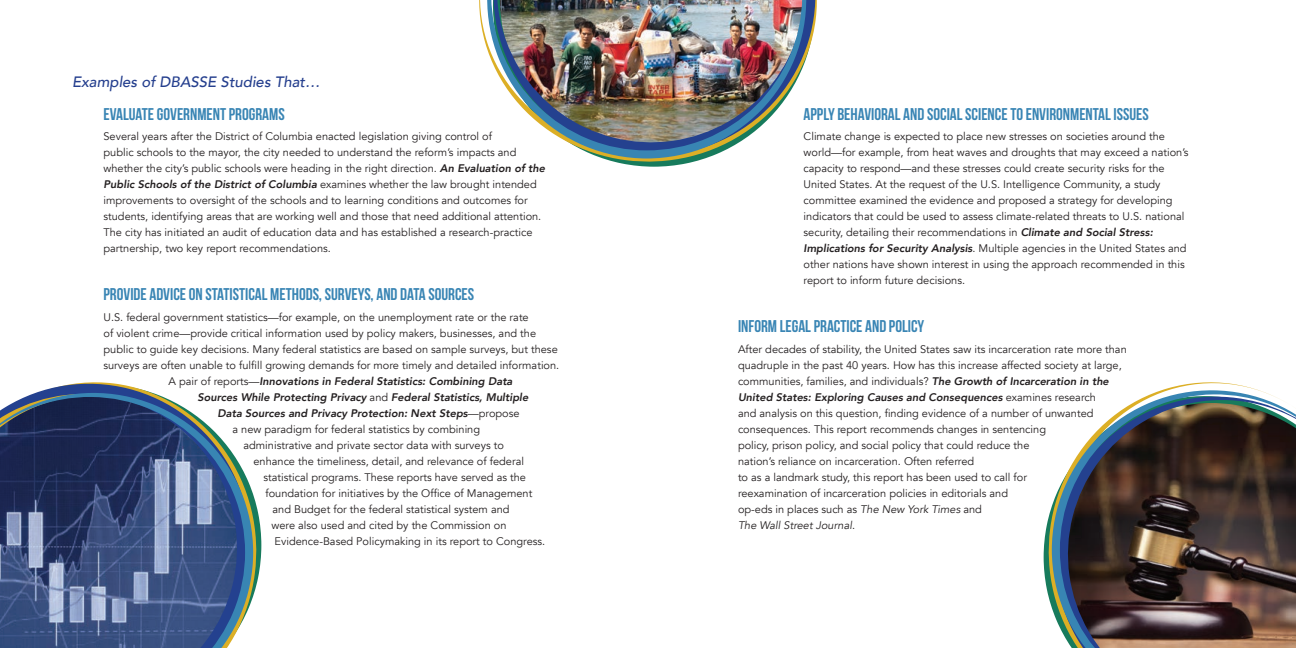
<style>
.page{position:relative;width:1296px;height:648px;background:#fff}
.page>*{position:absolute;margin:0;border:0;box-sizing:border-box;transform-origin:0 0}
.t1{font:700 17px "Bebas Neue";color:#3985b4}
.t2{font:italic 500 15px "Avenir";color:#253f8e}
.t3{font:11px/16px "Avenir";color:#231f20}
.t4{font:italic 800 11px "Avenir";color:#231f20}
.s1{font-weight:800;font-style:italic}
.s2{font-weight:400;font-style:normal}
.s3{font-style:italic}
</style>
<div class="page">
<svg style="left:1047px;top:382px;width:211px;height:226px"></svg>
<img style="left:1052px;top:390px;width:244px;height:258px">
<svg style="left:35px;top:382px;width:118px;height:11px"></svg>
<svg style="left:0;top:393px;width:253px;height:255px;background:#4d6187"></svg>
<svg style="left:479px;top:0;width:227px;height:163px"></svg>
<svg style="left:807px;top:0;width:10px;height:56px"></svg>
<img style="left:487px;top:0;width:320px;height:158px">
<h2 class="t2" style="left:72px;top:73px;width:250px">Examples of DBASSE Studies That…</h2>
<h1 class="t1" style="left:104px;top:105px;width:183px">EVALUATE GOVERNMENT PROGRAMS</h1>
<p class="t3" style="left:104px;top:129px;width:443px">Several years after the District of Columbia enacted legislation giving control of<br>public schools to the mayor, the city needed to understand the reform’s impacts and whether the city’s public schools were heading in the right direction. <span class="s1">An Evaluation of the Public Schools of the District of Columbia</span> examines whether the law brought intended improvements to oversight of the schools and to learning conditions and outcomes for students, identifying areas that are working well and those that need additional attention.<br>The city has initiated an audit of education data and has established a research-practice partnership, two key report recommendations.</p>
<h1 class="t1" style="left:104px;top:285px;width:372px">PROVIDE ADVICE ON STATISTICAL METHODS, SURVEYS, AND DATA SOURCES</h1>
<p class="t3" style="left:104px;top:309px;width:427px">U.S. federal government statistics—for example, on the unemployment rate or the rate</p>
<p class="t3" style="left:104px;top:325px;width:434px">of violent crime—provide critical information used by policy makers, businesses, and the</p>
<p class="t3" style="left:104px;top:341px;width:456px">public to guide key decisions. Many federal statistics are based on sample surveys, but these</p>
<p class="t3" style="left:104px;top:357px;width:457px">surveys are often unable to fulfill growing demands for more timely and detailed information.</p>
<p class="t4" style="left:168px;top:374px;width:346px"><span class="s2">A pair of reports—</span>Innovations in Federal Statistics: Combining Data</p>
<p class="t4" style="left:197px;top:390px;width:332px">Sources While Protecting Privacy <span class="s2">and</span> Federal Statistics, Multiple</p>
<p class="t4" style="left:217px;top:406px;width:304px">Data Sources and Privacy Protection: Next Steps<span class="s2">—propose</span></p>
<p class="t3" style="left:232px;top:421px;width:249px">a new paradigm for federal statistics by combining</p>
<p class="t3" style="left:243px;top:437px;width:262px">administrative and private sector data with surveys to</p>
<p class="t3" style="left:253px;top:453px;width:272px">enhance the timeliness, detail, and relevance of federal</p>
<p class="t3" style="left:264px;top:469px;width:264px">statistical programs. These reports have served as the</p>
<p class="t3" style="left:265px;top:485px;width:268px">foundation for initiatives by the Office of Management</p>
<p class="t3" style="left:273px;top:501px;width:239px">and Budget for the federal statistical system and</p>
<p class="t3" style="left:272px;top:517px;width:237px">were also used and cited by the Commission on</p>
<p class="t3" style="left:275px;top:533px;width:272px">Evidence-Based Policymaking in its report to Congress.</p>
<h1 class="t1" style="left:804px;top:105px;width:347px">APPLY BEHAVIORAL AND SOCIAL SCIENCE TO ENVIRONMENTAL ISSUES</h1>
<p class="t3" style="left:804px;top:129px;width:387px">Climate change is expected to place new stresses on societies around the world—for example, from heat waves and droughts that may exceed a nation’s capacity to respond—and these stresses could create security risks for the United States. At the request of the U.S. Intelligence Community, a study committee examined the evidence and proposed a strategy for developing indicators that could be used to assess climate-related threats to U.S. national security, detailing their recommendations in <span class="s1">Climate and Social Stress:<br>Implications for Security Analysis</span>. Multiple agencies in the United States and other nations have shown interest in using the approach recommended in this report to inform future decisions.</p>
<h1 class="t1" style="left:738px;top:317px;width:188px">INFORM LEGAL PRACTICE AND POLICY</h1>
<p class="t3" style="left:738px;top:341px;width:390px">After decades of stability, the United States saw its incarceration rate more than quadruple in the past 40 years. How has this increase affected society at large, communities, families, and individuals? <span class="s1">The Growth of Incarceration in the United States: Exploring Causes and Consequences</span> examines research<br>and analysis on this question, finding evidence of a number of unwanted consequences. This report recommends changes in sentencing<br>policy, prison policy, and social policy that could reduce the<br>nation’s reliance on incarceration. Often referred<br>to as a landmark study, this report has been used to call for<br>reexamination of incarceration policies in editorials and<br>op-eds in places such as <span class="s3">The New York Times</span> and<br><span class="s3">The Wall Street Journal</span>.</p>
</div>
